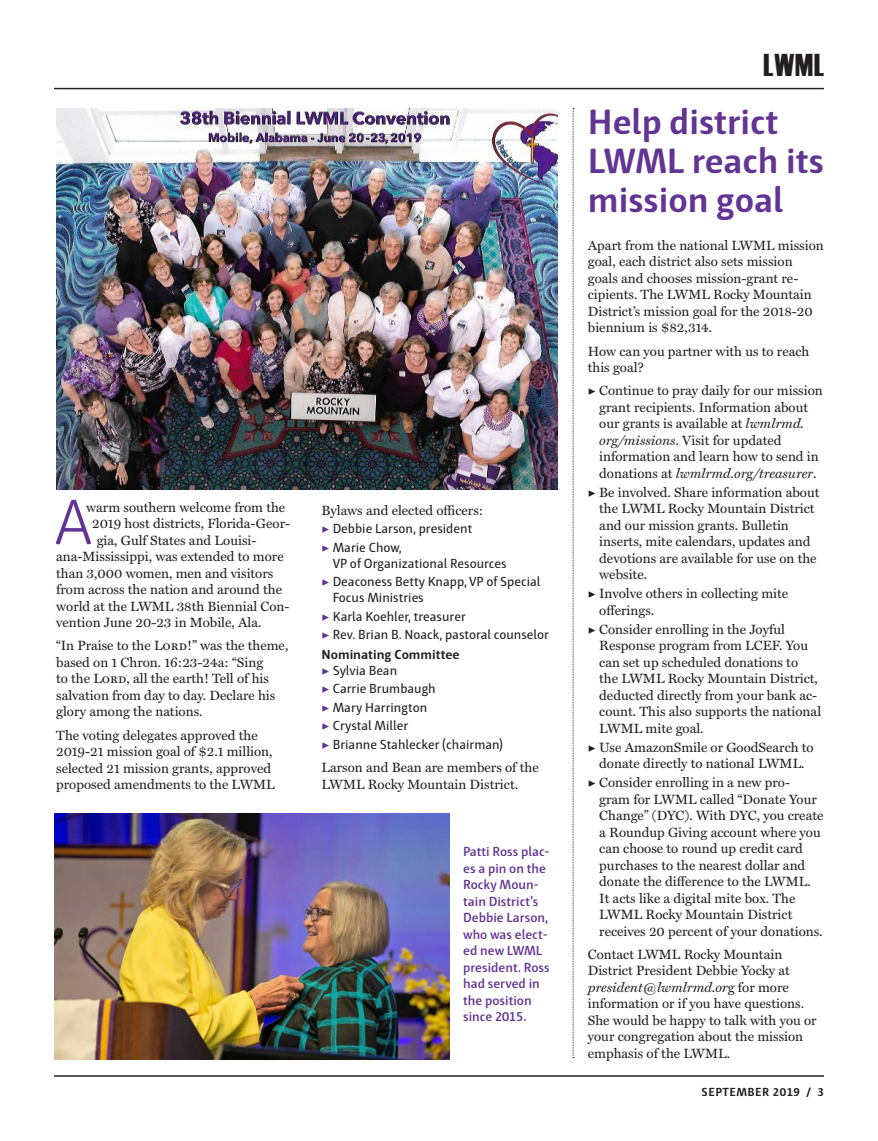
<style>
.page{position:relative;width:878px;height:1141px;background:#fff}
.page>*{position:absolute;margin:0;border:0;box-sizing:border-box;transform-origin:0 0}
.Body_Text{font:700 36px/39px "Haptic";color:#623494}
.Interior_Header_Bar{font:31.5px "Haettenschweiler";color:#231f20}
.Body_Text-2{font:13.5px/16.5px "Miller Text";color:#231f20}
.Body_Text-3{font:13.5px/16.2px "Haptic";color:#231f20}
.Body_Text-4{font:600 13.5px/16.5px "Haptic";color:#623494}
.Body_Text-5{font:700 13.5px "Haptic";color:#231f20}
.t1{font:700 12px "Haptic";letter-spacing:.04em;color:#231f20}
.s1{font-family:"Miller Text Roman SC"}
.s2{font-family:"Minion Pro";color:#623494}
.s3{font-family:"Minion Pro"}
.s4{font-style:italic}
</style>
<div class="page">
<hr style="left:54px;top:88px;width:770px;height:1px;background:#231f20">
<hr style="left:54px;top:1075px;width:770px;height:2px;background:#231f20">
<svg style="left:572px;top:108px;width:2px;height:950px;background:#cbcacb"></svg>
<img style="left:56px;top:108px;width:502px;height:381px">
<img style="left:54px;top:814px;width:395px;height:246px">
<svg style="left:56px;top:500px;width:35px;height:44px"></svg>
<p class="Body_Text-2" style="left:86px;top:499px;width:201px">warm southern welcome from the</p>
<p class="Body_Text-2" style="left:92px;top:516px;width:199px">2019 host districts, Florida-Geor-</p>
<p class="Body_Text-2" style="left:97px;top:532px;width:161px">gia, Gulf States and Louisi-</p>
<p class="Body_Text-2" style="left:56px;top:549px;width:229px">ana-Mississippi, was extended to more</p>
<p class="Body_Text-2" style="left:56px;top:565px;width:219px">than 3,000 women, men and visitors</p>
<p class="Body_Text-2" style="left:56px;top:582px;width:227px">from across the nation and around the</p>
<p class="Body_Text-2" style="left:56px;top:598px;width:235px">world at the LWML 38th Biennial Con-</p>
<p class="Body_Text-2" style="left:56px;top:615px;width:207px">vention June 20-23 in Mobile, Ala.</p>
<p class="Body_Text-2" style="left:56px;top:638px;width:234px">“In Praise to the <span class="s1">Lord</span>!” was the theme, based on 1 Chron. 16:23-24a: “Sing<br>to the <span class="s1">Lord</span>, all the earth! Tell of his salvation from day to day. Declare his glory among the nations.</p>
<p class="Body_Text-2" style="left:56px;top:727px;width:220px">The voting delegates approved the 2019-21 mission goal of $2.1 million, selected 21 mission grants, approved proposed amendments to the LWML</p>
<p class="Body_Text-2" style="left:321px;top:502px;width:163px">Bylaws and elected officers:</p>
<p class="Body_Text-3" style="left:321px;top:521px;width:152px"><span class="s2">▶</span> Debbie Larson, president</p>
<p class="Body_Text-3" style="left:333px;top:539px;width:175px;text-indent:-11px"><span class="s2">▶</span> Marie Chow,<br>VP of Organizational Resources</p>
<p class="Body_Text-3" style="left:333px;top:573px;width:209px;text-indent:-11px"><span class="s2">▶</span> Deaconess Betty Knapp, VP of Special<br>Focus Ministries</p>
<p class="Body_Text-3" style="left:321px;top:608px;width:146px"><span class="s2">▶</span> Karla Koehler, treasurer</p>
<p class="Body_Text-3" style="left:321px;top:626px;width:229px"><span class="s2">▶</span> Rev. Brian B. Noack, pastoral counselor</p>
<p class="Body_Text-5" style="left:321px;top:646px;width:140px">Nominating Committee</p>
<p class="Body_Text-3" style="left:321px;top:662px;width:77px"><span class="s2">▶</span> Sylvia Bean</p>
<p class="Body_Text-3" style="left:321px;top:681px;width:116px"><span class="s2">▶</span> Carrie Brumbaugh</p>
<p class="Body_Text-3" style="left:321px;top:699px;width:107px"><span class="s2">▶</span> Mary Harrington</p>
<p class="Body_Text-3" style="left:321px;top:717px;width:88px"><span class="s2">▶</span> Crystal Miller</p>
<p class="Body_Text-3" style="left:321px;top:736px;width:183px"><span class="s2">▶</span> Brianne Stahlecker (chairman)</p>
<p class="Body_Text-2" style="left:321px;top:759px;width:219px">Larson and Bean are members of the<br>LWML Rocky Mountain District.</p>
<p class="Body_Text-4" style="left:463px;top:843px;width:88px">Patti Ross plac&shy;es a pin on the<br>Rocky Moun&shy;tain District’s<br>Debbie Larson, who was elect&shy;ed new LWML president. Ross had served in the position since 2015.</p>
<p class="Interior_Header_Bar" style="left:763px;top:47px;width:62px">LWML</p>
<p class="Body_Text" style="left:588px;top:102px;width:237px">Help district<br>LWML reach its mission goal</p>
<p class="Body_Text-2" style="left:588px;top:237px;width:237px">Apart from the national LWML mission goal, each district also sets mission goals and chooses mission-grant re&shy;cipients. The LWML Rocky Mountain District’s mission goal for the 2018-20 biennium is $82,314.</p>
<p class="Body_Text-2" style="left:588px;top:343px;width:223px">How can you partner with us to reach this goal?</p>
<p class="Body_Text-2" style="left:599px;top:383px;width:225px;text-indent:-11px"><span class="s3">▶</span> Continue to pray daily for our mission grant recipients. Information about our grants is available at <span class="s4">lwmlrmd. org/missions.</span> Visit for updated information and learn how to send in donations at <span class="s4">lwmlrmd.org/treasurer</span>.</p>
<p class="Body_Text-2" style="left:599px;top:484px;width:222px;text-indent:-11px"><span class="s3">▶</span> Be involved. Share information about the LWML Rocky Mountain District and our mission grants. Bulletin inserts, mite calendars, updates and devotions are available for use on the website.</p>
<p class="Body_Text-2" style="left:599px;top:586px;width:190px;text-indent:-11px"><span class="s3">▶</span> Involve others in collecting mite offerings.</p>
<p class="Body_Text-2" style="left:599px;top:621px;width:223px;text-indent:-11px"><span class="s3">▶</span> Consider enrolling in the Joyful<br>Response program from LCEF. You can set up scheduled donations to<br>the LWML Rocky Mountain District, deducted directly from your bank ac&shy;count. This also supports the national<br>LWML mite goal.</p>
<p class="Body_Text-2" style="left:588px;top:739px;width:227px;text-align:center"><span class="s3">▶</span> Use AmazonSmile or GoodSearch to donate directly to national LWML.</p>
<p class="Body_Text-2" style="left:599px;top:774px;width:226px;text-indent:-11px"><span class="s3">▶</span> Consider enrolling in a new pro&shy;gram for LWML called “Donate Your Change” (DYC). With DYC, you create a Roundup Giving account where you can choose to round up credit card purchases to the nearest dollar and donate the difference to the LWML.<br>It acts like a digital mite box. The LWML Rocky Mountain District receives 20 percent of your donations.</p>
<p class="Body_Text-2" style="left:588px;top:946px;width:230px">Contact LWML Rocky Mountain<br>District President Debbie Yocky at <span class="s4">president@lwmlrmd.or</span>g for more information or if you have questions.<br>She would be happy to talk with you or your congregation about the mission emphasis of the LWML.</p>
<p class="t1" style="left:701px;top:1084px;width:124px">SEPTEMBER 2019 / 3</p>
</div>
